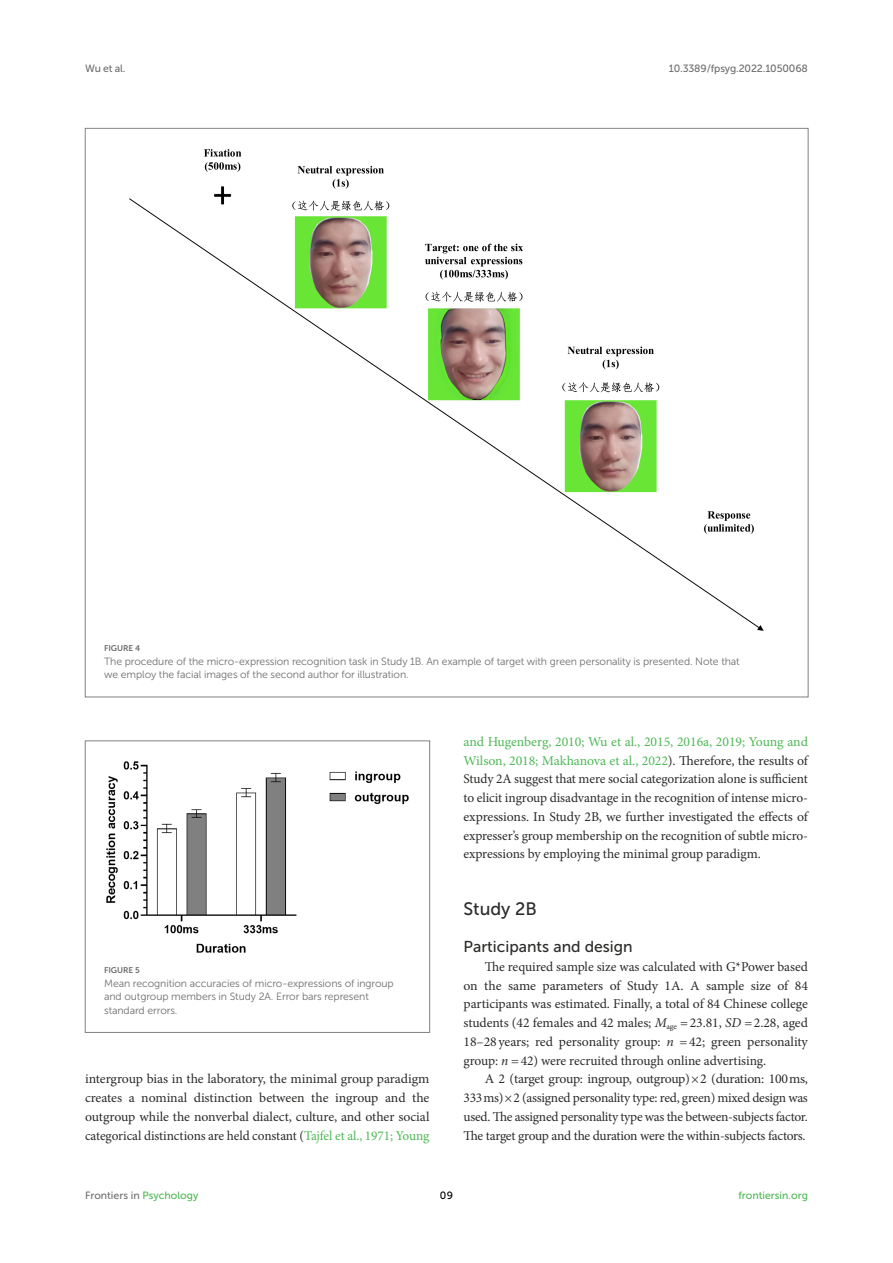
<style>
.page{position:relative;width:893px;height:1263px;background:#fff}
.page>*{position:absolute;margin:0;border:0;box-sizing:border-box;transform-origin:0 0}
.HEAD_2{font:18px "Museo Sans 500";color:#2b2b2a}
.HEAD_3_after_HEAD_2{font:15.75px "Museo Sans 500";color:#2b2b2a}
.TEXT{font:13.5px/18.8px "Minion Pro";letter-spacing:-.015em;color:#2b2b2a;text-align:justify}
.TEXT_FLUSH{font:13.5px/18.8px "Minion Pro";letter-spacing:-.005em;color:#2b2b2a;text-align:justify}
.FIG_LEG{font:10.5px/13.5px "Museo Sans 300";letter-spacing:-.01em;color:#706f70}
.t1{font:10.5px "Museo Sans 500";letter-spacing:-.015em;color:#706f70}
.t2{font:10.5px "Museo Sans 500";color:#4eb855}
.t3{font:10.5px "Museo Sans 500";color:#000}
.FIG_HD{font:8.25px "Museo Sans 700";letter-spacing:-.01em;color:#706f70}
.s1{color:#4eb855}
.s2{font-style:italic}
</style>
<div class="page">
<img style="left:129px;top:149px;width:635px;height:482px">
<img style="left:106px;top:761px;width:303px;height:192px">
<div style="left:85px;top:741px;width:345px;height:291px;border:1px solid #808285"></div>
<p class="t1" style="left:85px;top:63px;width:42px">Wu et al.</p>
<p class="t1" style="left:669px;top:63px;width:141px">10.3389/fpsyg.2022.1050068</p>
<p class="FIG_HD" style="left:104px;top:644px;width:37px">FIGURE 4</p>
<p class="FIG_LEG" style="left:104px;top:654px;width:637px">The procedure of the micro-expression recognition task in Study 1B. An example of target with green personality is presented. Note that we employ the facial images of the second author for illustration.</p>
<p class="FIG_HD" style="left:104px;top:965px;width:37px">FIGURE 5</p>
<p class="FIG_LEG" style="left:104px;top:976px;width:291px">Mean recognition accuracies of micro-expressions of ingroup and outgroup members in Study 2A. Error bars represent standard errors.</p>
<p class="TEXT" style="left:85px;top:1070px;width:346px">intergroup bias in the laboratory, the minimal group paradigm creates a nominal distinction between the ingroup and the outgroup while the nonverbal dialect, culture, and other social categorical distinctions are held constant (<span class="s1">Tajfel et al., 1971; Young</span></p>
<p class="TEXT" style="left:463px;top:732px;width:346px"><span class="s1">and Hugenberg, 2010; Wu et al., 2015, 2016a, 2019; Young and Wilson, 2018; Makhanova et al., 2022</span>). Therefore, the results of Study 2A suggest that mere social categorization alone is sufficient to elicit ingroup disadvantage in the recognition of intense micro&shy;expressions. In Study 2B, we further investigated the effects of expresser’s group membership on the recognition of subtle micro&shy;expressions by employing the minimal group paradigm.</p>
<p class="HEAD_2" style="left:463px;top:898px;width:75px">Study 2B</p>
<p class="HEAD_3_after_HEAD_2" style="left:463px;top:938px;width:171px">Participants and design</p>
<p class="TEXT_FLUSH" style="left:463px;top:957px;width:346px;text-indent:21px">The required sample size was calculated with G*Power based on the same parameters of Study 1A. A sample size of 84 participants was estimated. Finally, a total of 84 Chinese college students (42 females and 42 males; <span class="s2">M</span><sub>age</sub> =23.81, <span class="s2">SD</span> =2.28, aged 18–28years; red personality group: <span class="s2">n</span> =42; green personality group: <span class="s2">n</span> =42) were recruited through online advertising.</p>
<p class="TEXT" style="left:463px;top:1070px;width:346px;text-indent:21px">A 2 (target group: ingroup, outgroup)×2 (duration: 100ms, 333ms)×2 (assigned personality type: red, green) mixed design was used. The assigned personality type was the between-subjects factor.<br>The target group and the duration were the within-subjects factors.</p>
<p class="t1" style="left:85px;top:1190px;width:115px">Frontiers in <span class="s1">Psychology</span></p>
<p class="t3" style="left:440px;top:1190px;width:15px">09</p>
<p class="t2" style="left:738px;top:1190px;width:71px">frontiersin.org</p>
</div>
